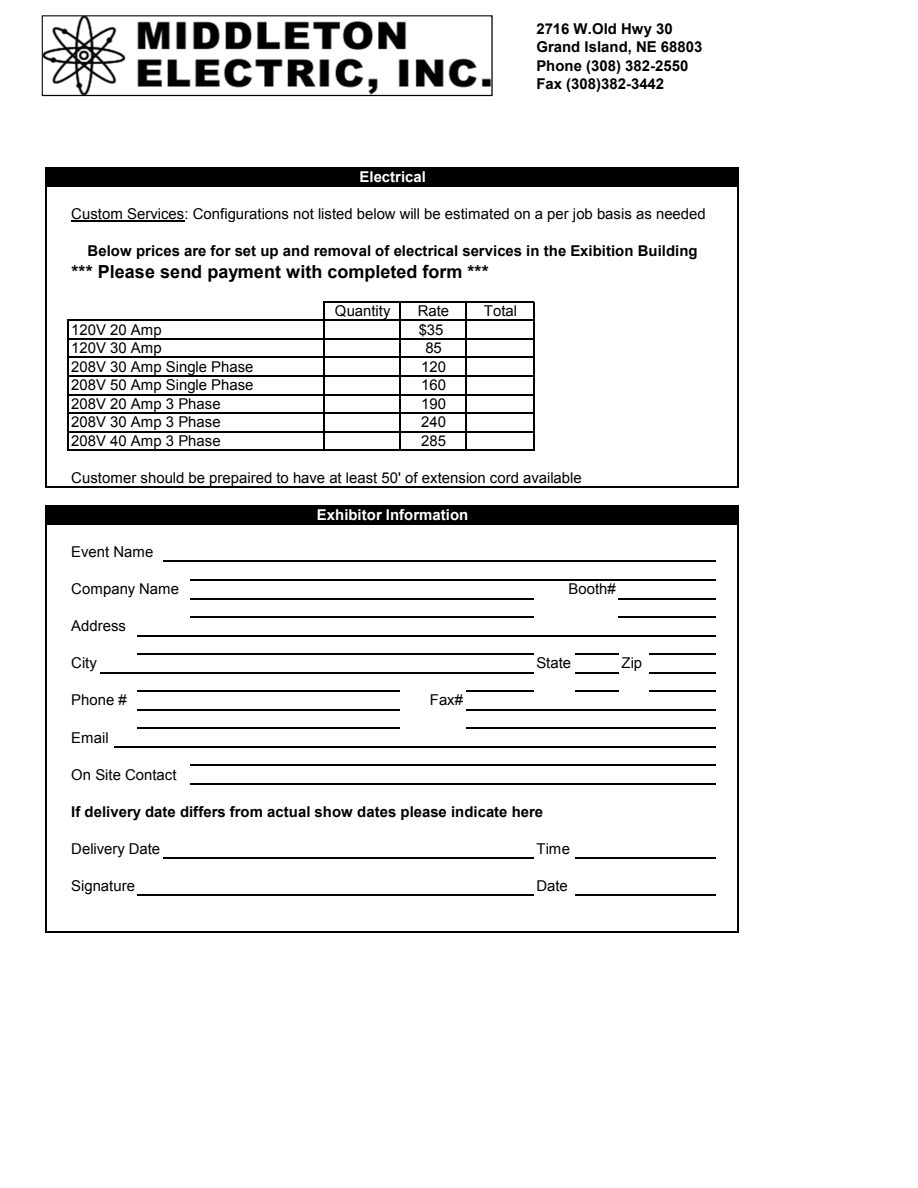
<style>
.page{position:relative;width:918px;height:1188px;background:#fff}
.page>*{position:absolute;margin:0;border:0;box-sizing:border-box;transform-origin:0 0}
.t1{font:700 18px "Arial";letter-spacing:.005em;color:#000}
.t2{font:15px/18.6px "Arial";color:#000}
.t3{font:700 15px/18.6px "Arial";color:#000}
.t4{font:700 15px "Arial";color:#fff}
</style>
<div class="page">
<div style="left:46px;top:168px;width:692px;height:18px;background:#000"></div>
<div style="left:46px;top:506px;width:692px;height:19px;background:#000"></div>
<hr style="left:71px;top:220px;width:113px;height:1px;background:#000">
<hr style="left:45px;top:167px;width:2px;height:321px;background:#000">
<hr style="left:737px;top:168px;width:2px;height:320px;background:#000">
<hr style="left:190px;top:598px;width:344px;height:1px;background:#000">
<hr style="left:190px;top:616px;width:344px;height:2px;background:#000">
<hr style="left:137px;top:653px;width:397px;height:2px;background:#000">
<hr style="left:575px;top:653px;width:44px;height:2px;background:#000">
<hr style="left:100px;top:672px;width:434px;height:1px;background:#000">
<hr style="left:575px;top:672px;width:44px;height:1px;background:#000">
<hr style="left:137px;top:690px;width:263px;height:2px;background:#000">
<hr style="left:466px;top:690px;width:68px;height:2px;background:#000">
<hr style="left:575px;top:690px;width:44px;height:2px;background:#000">
<hr style="left:137px;top:709px;width:263px;height:1px;background:#000">
<hr style="left:137px;top:728px;width:263px;height:1px;background:#000">
<hr style="left:163px;top:857px;width:371px;height:2px;background:#000">
<hr style="left:137px;top:894px;width:397px;height:2px;background:#000">
<hr style="left:45px;top:505px;width:2px;height:428px;background:#000">
<hr style="left:737px;top:507px;width:2px;height:426px;background:#000">
<hr style="left:323px;top:301px;width:2px;height:150px;background:#000">
<hr style="left:399px;top:303px;width:1px;height:148px;background:#000">
<hr style="left:465px;top:303px;width:2px;height:148px;background:#000">
<hr style="left:533px;top:303px;width:1px;height:148px;background:#000">
<hr style="left:68px;top:320px;width:1px;height:131px;background:#000">
<hr style="left:47px;top:167px;width:692px;height:1px;background:#000">
<hr style="left:325px;top:301px;width:209px;height:2px;background:#000">
<hr style="left:69px;top:320px;width:465px;height:1px;background:#000">
<hr style="left:69px;top:338px;width:465px;height:2px;background:#000">
<hr style="left:69px;top:357px;width:465px;height:1px;background:#000">
<hr style="left:69px;top:375px;width:465px;height:2px;background:#000">
<hr style="left:69px;top:394px;width:465px;height:1px;background:#000">
<hr style="left:69px;top:412px;width:465px;height:2px;background:#000">
<hr style="left:69px;top:431px;width:465px;height:1px;background:#000">
<hr style="left:69px;top:449px;width:465px;height:2px;background:#000">
<hr style="left:47px;top:487px;width:692px;height:1px;background:#000">
<hr style="left:47px;top:505px;width:692px;height:2px;background:#000">
<hr style="left:163px;top:561px;width:553px;height:1px;background:#000">
<hr style="left:190px;top:579px;width:526px;height:2px;background:#000">
<hr style="left:619px;top:598px;width:97px;height:1px;background:#000">
<hr style="left:619px;top:616px;width:97px;height:2px;background:#000">
<hr style="left:137px;top:635px;width:579px;height:1px;background:#000">
<hr style="left:649px;top:653px;width:67px;height:2px;background:#000">
<hr style="left:649px;top:672px;width:67px;height:1px;background:#000">
<hr style="left:649px;top:690px;width:67px;height:2px;background:#000">
<hr style="left:466px;top:709px;width:250px;height:1px;background:#000">
<hr style="left:466px;top:728px;width:250px;height:1px;background:#000">
<hr style="left:114px;top:746px;width:602px;height:2px;background:#000">
<hr style="left:190px;top:765px;width:526px;height:1px;background:#000">
<hr style="left:190px;top:783px;width:526px;height:2px;background:#000">
<hr style="left:575px;top:857px;width:141px;height:2px;background:#000">
<hr style="left:575px;top:894px;width:141px;height:2px;background:#000">
<hr style="left:47px;top:932px;width:692px;height:1px;background:#000">
<svg style="left:42px;top:15px;width:451px;height:81px"></svg>
<p class="t4" style="left:360px;top:171px;width:68px">Electrical</p>
<p class="t3" style="left:536px;top:20px;width:167px">2716 W.Old Hwy 30<br>Grand Island, NE 68803<br>Phone (308) 382-2550<br>Fax (308)382-3442</p>
<p class="t2" style="left:71px;top:205px;width:636px">Custom Services: Configurations not listed below will be estimated on a per job basis as needed</p>
<p class="t3" style="left:88px;top:243px;width:611px">Below prices are for set up and removal of electrical services in the Exibition Building</p>
<p class="t1" style="left:72px;top:265px;width:419px">*** Please send payment with completed form ***</p>
<p class="t2" style="left:335px;top:302px;width:57px">Quantity</p>
<p class="t2" style="left:418px;top:302px;width:33px">Rate</p>
<p class="t2" style="left:484px;top:302px;width:35px">Total</p>
<p class="t2" style="left:419px;top:321px;width:29px">$35<br>85<br>120<br>160<br>190<br>240<br>285</p>
<p class="t2" style="left:71px;top:469px;width:512px">Customer should be prepaired to have at least 50' of extension cord available</p>
<p class="t2" style="left:71px;top:321px;width:184px">120V 20 Amp<br>120V 30 Amp<br>208V 30 Amp Single Phase<br>208V 50 Amp Single Phase<br>208V 20 Amp 3 Phase</p>
<p class="t2" style="left:71px;top:414px;width:151px">208V 30 Amp 3 Phase</p>
<p class="t2" style="left:71px;top:432px;width:151px">208V 40 Amp 3 Phase</p>
<p class="t2" style="left:71px;top:544px;width:84px">Event Name</p>
<p class="t2" style="left:71px;top:581px;width:109px">Company Name</p>
<p class="t2" style="left:71px;top:618px;width:56px">Address</p>
<p class="t4" style="left:317px;top:509px;width:153px">Exhibitor Information</p>
<p class="t2" style="left:569px;top:581px;width:49px">Booth#</p>
<p class="t2" style="left:71px;top:655px;width:27px">City</p>
<p class="t2" style="left:536px;top:655px;width:36px">State</p>
<p class="t2" style="left:622px;top:655px;width:22px">Zip</p>
<p class="t2" style="left:71px;top:692px;width:57px">Phone #</p>
<p class="t2" style="left:430px;top:692px;width:35px">Fax#</p>
<p class="t2" style="left:71px;top:729px;width:39px">Email</p>
<p class="t2" style="left:71px;top:766px;width:107px">On Site Contact</p>
<p class="t3" style="left:71px;top:803px;width:473px">If delivery date differs from actual show dates please indicate here</p>
<p class="t2" style="left:71px;top:840px;width:90px">Delivery Date</p>
<p class="t2" style="left:536px;top:840px;width:35px">Time</p>
<p class="t2" style="left:536px;top:877px;width:33px">Date</p>
<p class="t2" style="left:71px;top:877px;width:65px">Signature</p>
</div>
